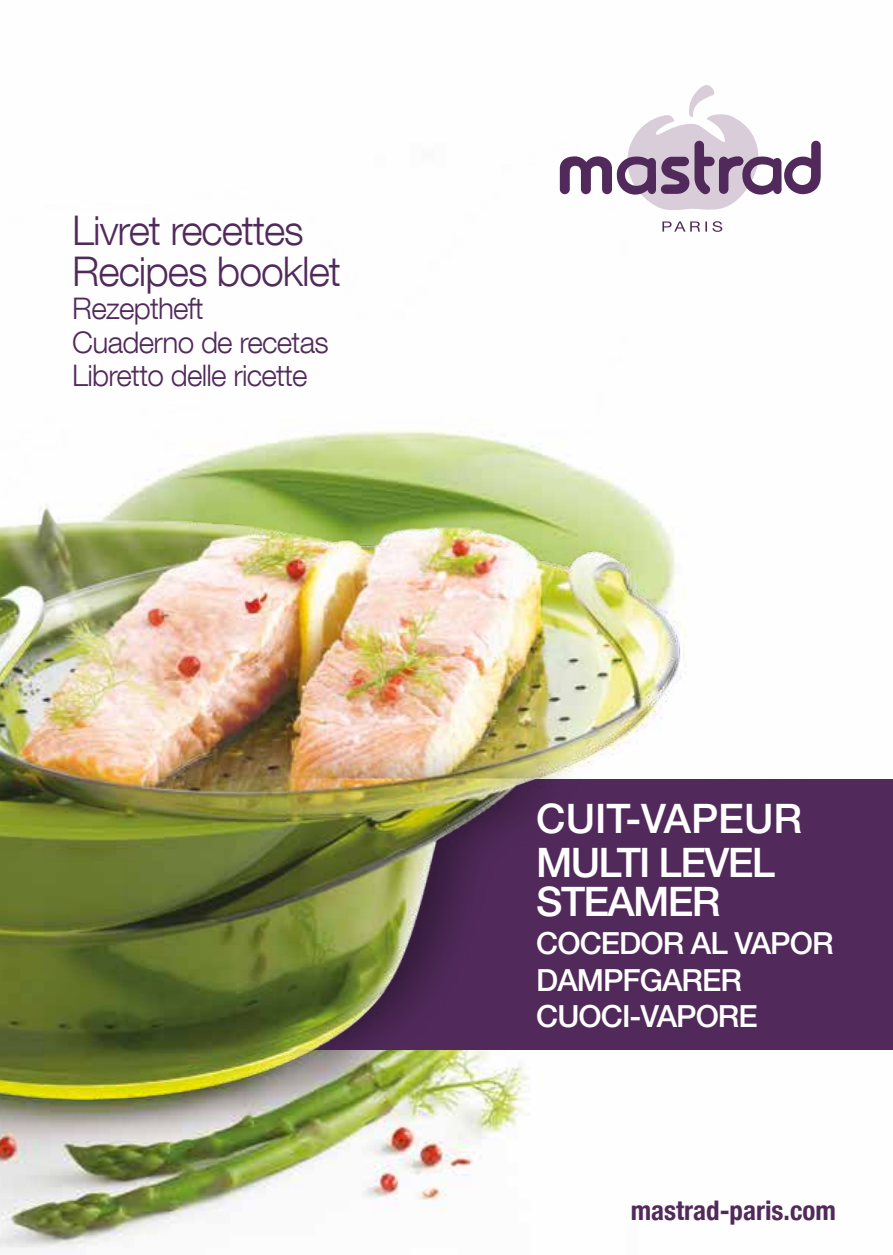
<style>
.page{position:relative;width:893px;height:1255px;background:#fff}
.page>*{position:absolute;margin:0;border:0;box-sizing:border-box;transform-origin:0 0}
.t1{font:300 40.8px/40.8px "Helvetica Neue LT Com";letter-spacing:-.025em;color:#512a5b}
.t2{font:500 40.8px/44.1px "Helvetica Neue LT Pro";letter-spacing:-.04em;color:#fff}
.t3{font:500 30.6px/36.6px "Helvetica Neue LT Pro";letter-spacing:-.03em;color:#fff}
.t4{font:300 29.7px/33.3px "Helvetica Neue LT Com";letter-spacing:-.025em;color:#512a5b}
.t5{font:700 condensed 27px "Helvetica Neue LT Com";color:#512a5b}
</style>
<div class="page">
<img style="left:0;top:167px;width:893px;height:1081px">
<div style="left:272px;top:738px;width:321px;height:346px;background:#000;opacity:.33"></div>
<img style="left:280px;top:778px;width:321px;height:271px">
<svg style="left:662px;top:221px;width:60px;height:11px"></svg>
<svg style="left:560px;top:85px;width:261px;height:126px"></svg>
<h1 class="t1" style="left:72px;top:209px;width:270px">Livret recettes<br>Recipes booklet</h1>
<p class="t4" style="left:72px;top:291px;width:258px">Rezeptheft<br>Cuaderno de recetas<br>Libretto delle ricette</p>
<h1 class="t2" style="left:536px;top:796px;width:267px">CUIT-VAPEUR<br>MULTI LEVEL</h1>
<h1 class="t2" style="left:536px;top:879px;width:186px">STEAMER</h1>
<p class="t3" style="left:536px;top:924px;width:299px">COCEDOR AL VAPOR<br>DAMPFGARER<br>CUOCI-VAPORE</p>
<p class="t5" style="left:631px;top:1194px;width:207px">mastrad-paris.com</p>
</div>
